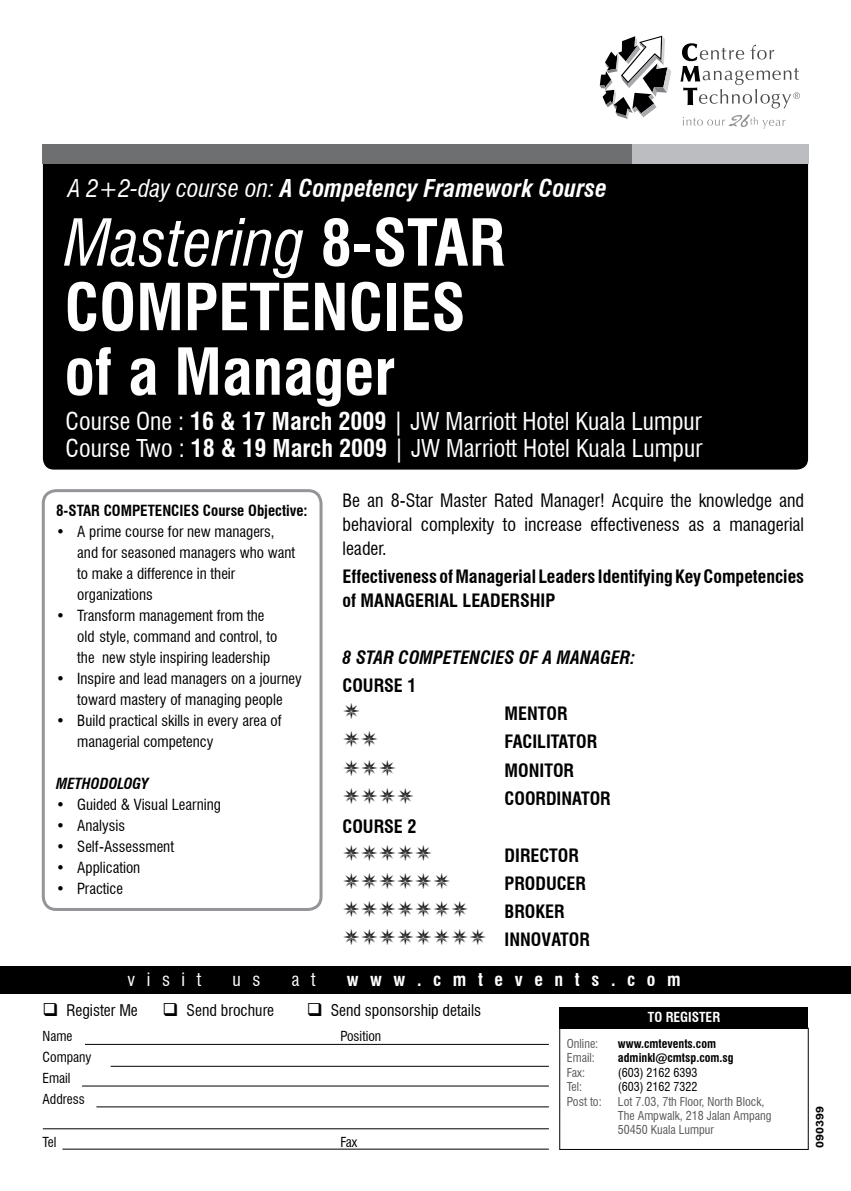
<style>
.page{position:relative;width:851px;height:1191px;background:#fff}
.page>*{position:absolute;margin:0;border:0;box-sizing:border-box;transform-origin:0 0}
.t1{font:700 condensed 63px/64.5px "Swiss 721 BT";color:#fff}
.t2{font:condensed 24px/27px "Swiss 721 BT";color:#fff}
.t3{font:italic 700 condensed 24px "Swiss 721 BT";color:#fff}
.t4{font:700 condensed 18px/24px "Swiss 721 BT";color:#000}
.t5{font:condensed 18px/24px "Swiss 721 BT";color:#000;text-align:justify}
.t6{font:italic 700 condensed 18px "Swiss 721 BT";color:#000}
.t7{font:18px "Stars 1";color:#000}
.t8{font:700 condensed 18px "Swiss 721 BT";color:#fff}
.t9{font:condensed 18px "Swiss 721 BT";color:#fff}
.t10{font:condensed 15.75px "Swiss 721 BT";color:#000}
.t11{font:condensed 15px/21px "Swiss 721 BT";color:#000}
.t12{font:700 condensed 15px "Swiss 721 BT";color:#000}
.t13{font:italic 700 condensed 15px "Swiss 721 BT";color:#000}
.t14{font:condensed 13.5px/21px "Swiss 721 BT";color:#000}
.t15{font:700 condensed 13.5px "Swiss 721 BT";color:#fff}
.t16{font:condensed 12px/14.4px "Swiss 721 BT";color:#58595b}
.t17{font:700 condensed 12px "Swiss 721 BT";color:#000}
.t18{font:condensed 12px "Swiss 721 BT";color:#000}
.t19{font:700 10.5px "Arial";color:#000;scale:1.2 1}
.s1{font-weight:400}
.s2{font-weight:400;font-style:italic}
.s3{font-weight:700}
.s4{font-family:"Stars 1";font-weight:400;font-stretch:normal}
</style>
<div class="page">
<div style="left:43px;top:145px;width:764px;height:324px;background:#000;border-radius:11px"></div>
<div style="left:0;top:966px;width:850px;height:28px;background:#000"></div>
<div style="left:43px;top:145px;width:588px;height:19px;background:#6d6f71"></div>
<div style="left:631px;top:145px;width:177px;height:19px;background:#bcbdc0"></div>
<div style="left:559px;top:1028px;width:249px;height:121px;border:1px solid #000"></div>
<div style="left:559px;top:1007px;width:249px;height:21px;background:#000"></div>
<hr style="left:85px;top:1044px;width:464px;height:1px;background:#000">
<hr style="left:111px;top:1066px;width:438px;height:1px;background:#000">
<hr style="left:82px;top:1085px;width:467px;height:1px;background:#000">
<hr style="left:96px;top:1106px;width:453px;height:1px;background:#000">
<hr style="left:43px;top:1128px;width:506px;height:1px;background:#000">
<hr style="left:62px;top:1148px;width:487px;height:1px;background:#000">
<div style="left:42px;top:489px;width:280px;height:422px;border:3px solid #939598;border-radius:13px"></div>
<svg style="left:599px;top:36px;width:72px;height:83px"></svg>
<svg style="left:680px;top:43px;width:119px;height:65px"></svg>
<svg style="left:682px;top:114px;width:103px;height:15px"></svg>
<h2 class="t3" style="left:68px;top:174px;width:540px"><span class="s1">A 2+2-day course on:</span> A Competency Framework Course</h2>
<h1 class="t1" style="left:65px;top:210px;width:442px"><span class="s2">Mastering</span> 8-STAR<br>COMPETENCIES of a Manager</h1>
<h2 class="t2" style="left:66px;top:407px;width:638px">Course One : <span class="s3">16 &amp; 17 March 2009</span> | JW Marriott Hotel Kuala Lumpur<br>Course Two : <span class="s3">18 &amp; 19 March 2009</span> | JW Marriott Hotel Kuala Lumpur</h2>
<p class="t12" style="left:56px;top:501px;width:253px">8-STAR COMPETENCIES Course Objective:</p>
<p class="t11" style="left:77px;top:521px;width:219px;text-indent:-21px">• A prime course for new managers, and for seasoned managers who want to make a difference in their organizations</p>
<p class="t11" style="left:77px;top:605px;width:201px;text-indent:-21px">• Transform management from the old style, command and control, to the new style inspiring leadership</p>
<p class="t11" style="left:56px;top:668px;width:247px;text-align:center">• Inspire and lead managers on a journey toward mastery of managing people</p>
<p class="t11" style="left:77px;top:710px;width:206px;text-indent:-21px">• Build practical skills in every area of managerial competency</p>
<p class="t13" style="left:56px;top:774px;width:94px">Methodolog y</p>
<p class="t11" style="left:56px;top:794px;width:166px">• Guided &amp; Visual Learning</p>
<p class="t11" style="left:56px;top:815px;width:71px">• Analysis</p>
<p class="t11" style="left:56px;top:836px;width:119px">• Self-Assessment</p>
<p class="t11" style="left:56px;top:857px;width:86px">• Application</p>
<p class="t11" style="left:56px;top:878px;width:69px">• Practice</p>
<p class="t5" style="left:342px;top:488px;width:463px">Be an 8-Star Master Rated Manager! Acquire the knowledge and behavioral complexity to increase effectiveness as a managerial leader.</p>
<p class="t4" style="left:342px;top:564px;width:463px">Effectiveness of Managerial Leaders Identifying Key Competencies of MANAGERIAL LEADERSHIP</p>
<p class="t6" style="left:342px;top:646px;width:294px">8 STAR COMPETENCIES OF A MANAGER:</p>
<p class="t4" style="left:342px;top:673px;width:75px">COURSE 1</p>
<p class="t7" style="left:342px;top:703px;width:20px">_</p>
<p class="t4" style="left:504px;top:701px;width:64px">MENTOR</p>
<p class="t7" style="left:342px;top:731px;width:38px">__</p>
<p class="t4" style="left:504px;top:730px;width:94px">FACILITATOR</p>
<p class="t7" style="left:342px;top:760px;width:56px">___</p>
<p class="t4" style="left:504px;top:758px;width:71px">MONITOR</p>
<p class="t7" style="left:342px;top:788px;width:74px">____</p>
<p class="t4" style="left:504px;top:786px;width:108px">COORDINATOR</p>
<p class="t4" style="left:342px;top:814px;width:75px">COURSE 2</p>
<p class="t7" style="left:342px;top:844px;width:92px">_____</p>
<p class="t4" style="left:504px;top:843px;width:76px">DIRECTOR</p>
<p class="t7" style="left:342px;top:873px;width:110px">______</p>
<p class="t4" style="left:504px;top:871px;width:83px">PRODUCER</p>
<p class="t7" style="left:342px;top:901px;width:128px">_______</p>
<p class="t4" style="left:342px;top:897px;width:249px;line-height:28.2px;text-indent:162px">BROKER <span class="s4">________</span> INNOVATOR</p>
<p class="t9" style="left:128px;top:968px;width:75px">v i s i t</p>
<p class="t9" style="left:232px;top:968px;width:30px">u s</p>
<p class="t9" style="left:291px;top:968px;width:26px">a t</p>
<p class="t8" style="left:347px;top:968px;width:335px">w w w . c m t e v e n t s . c o m</p>
<p class="t10" style="left:43px;top:1000px;width:97px">❑ Register Me</p>
<p class="t10" style="left:163px;top:1000px;width:113px">❑ Send brochure</p>
<p class="t10" style="left:307px;top:1000px;width:176px">❑ Send sponsorship details</p>
<p class="t14" style="left:43px;top:1026px;width:31px">Name</p>
<p class="t14" style="left:340px;top:1026px;width:42px">Position</p>
<p class="t14" style="left:43px;top:1047px;width:51px">Company<br>Email<br>Address</p>
<p class="t14" style="left:43px;top:1131px;width:15px">Tel</p>
<p class="t14" style="left:340px;top:1131px;width:18px">Fax</p>
<p class="t15" style="left:647px;top:1009px;width:74px">TO REGISTER</p>
<p class="t16" style="left:567px;top:1036px;width:33px">Online:</p>
<p class="t17" style="left:618px;top:1036px;width:100px">www.cmtevents.com</p>
<p class="t16" style="left:567px;top:1050px;width:29px">Email:</p>
<p class="t17" style="left:618px;top:1050px;width:117px">adminkl@cmtsp.com.sg</p>
<p class="t16" style="left:567px;top:1065px;width:20px">Fax:</p>
<p class="t18" style="left:618px;top:1065px;width:81px">(603) 2162 6393</p>
<p class="t16" style="left:567px;top:1079px;width:17px">Tel:</p>
<p class="t18" style="left:618px;top:1079px;width:81px">(603) 2162 7322</p>
<p class="t16" style="left:567px;top:1094px;width:36px">Post to:</p>
<p class="t16" style="left:618px;top:1094px;width:155px">Lot 7.03, 7th Floor, North Block,<br>The Ampwalk, 218 Jalan Ampang<br>50450 Kuala Lumpur</p>
<p class="t19" style="left:812px;top:1148px;width:37px;rotate:-90deg">090399</p>
</div>
